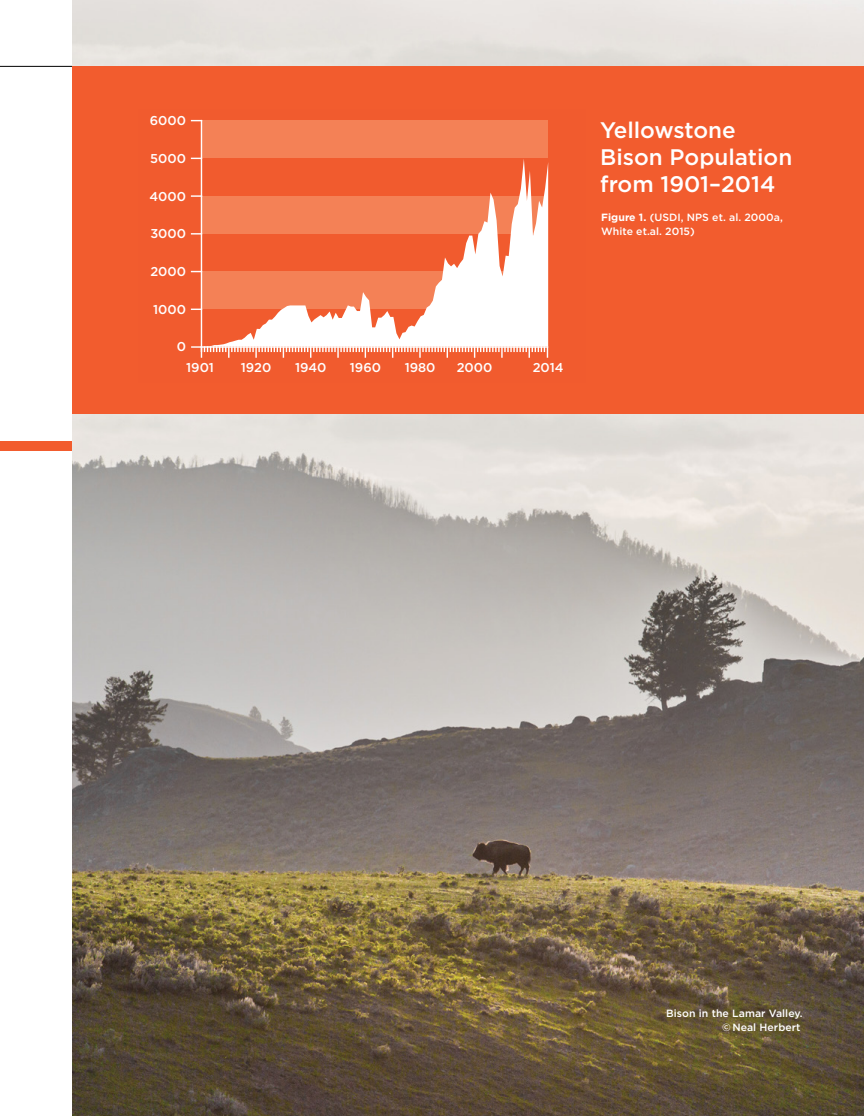
<style>
.page{position:relative;width:864px;height:1116px;background:#fff}
.page>*{position:absolute;margin:0;border:0;box-sizing:border-box;transform-origin:0 0}
.t1{font:500 22.5px/27px "Gotham";color:#fff}
.t2{font:500 12.9px "Gotham";color:#fff}
.t3{font:500 10.5px/13.5px "Gotham";letter-spacing:.005em;color:#fff;text-align:right}
.s1{font-weight:700}
</style>
<div class="page">
<div style="left:0;top:441px;width:804px;height:10px;background:#f25c2e"></div>
<svg style="left:0;top:66px;width:72px;height:1px"></svg>
<img style="left:72px;top:414px;width:792px;height:702px">
<div style="left:72px;top:66px;width:792px;height:348px;background:#f25c2e"></div>
<div style="left:201px;top:121px;width:347px;height:37px;background:#f48156"></div>
<svg style="left:202px;top:159px;width:346px;height:187px"></svg>
<hr style="left:201px;top:121px;width:1px;height:230px;background:#fff">
<svg style="left:192px;top:346px;width:356px;height:11px"></svg>
<svg style="left:192px;top:233px;width:9px;height:2px"></svg>
<svg style="left:192px;top:195px;width:9px;height:2px"></svg>
<p class="t2" style="left:150px;top:114px;width:38px">6000</p>
<p class="t2" style="left:150px;top:151px;width:37px">5000</p>
<p class="t2" style="left:150px;top:189px;width:38px">4000</p>
<p class="t2" style="left:150px;top:226px;width:37px">3000</p>
<p class="t2" style="left:150px;top:264px;width:37px">2000</p>
<p class="t2" style="left:153px;top:302px;width:34px">1000</p>
<p class="t2" style="left:177px;top:339px;width:11px">0</p>
<p class="t2" style="left:186px;top:360px;width:29px">1901</p>
<p class="t2" style="left:241px;top:360px;width:32px">1920</p>
<p class="t2" style="left:295px;top:360px;width:33px">1940</p>
<p class="t2" style="left:350px;top:360px;width:33px">1960</p>
<p class="t2" style="left:405px;top:360px;width:32px">1980</p>
<p class="t2" style="left:457px;top:360px;width:37px">2000</p>
<p class="t2" style="left:533px;top:360px;width:32px">2014</p>
<h1 class="t1" style="left:600px;top:116px;width:194px">Yellowstone<br>Bison Population from 1901–2014</h1>
<p class="t3" style="left:601px;top:211px;width:183px;text-align:left"><span class="s1">Figure 1.</span> (USDI, NPS et. al. 2000a,<br>White et.al. 2015)</p>
<p class="t3" style="left:666px;top:1006px;width:138px">Bison in the Lamar Valley. ©Neal Herbert</p>
</div>
